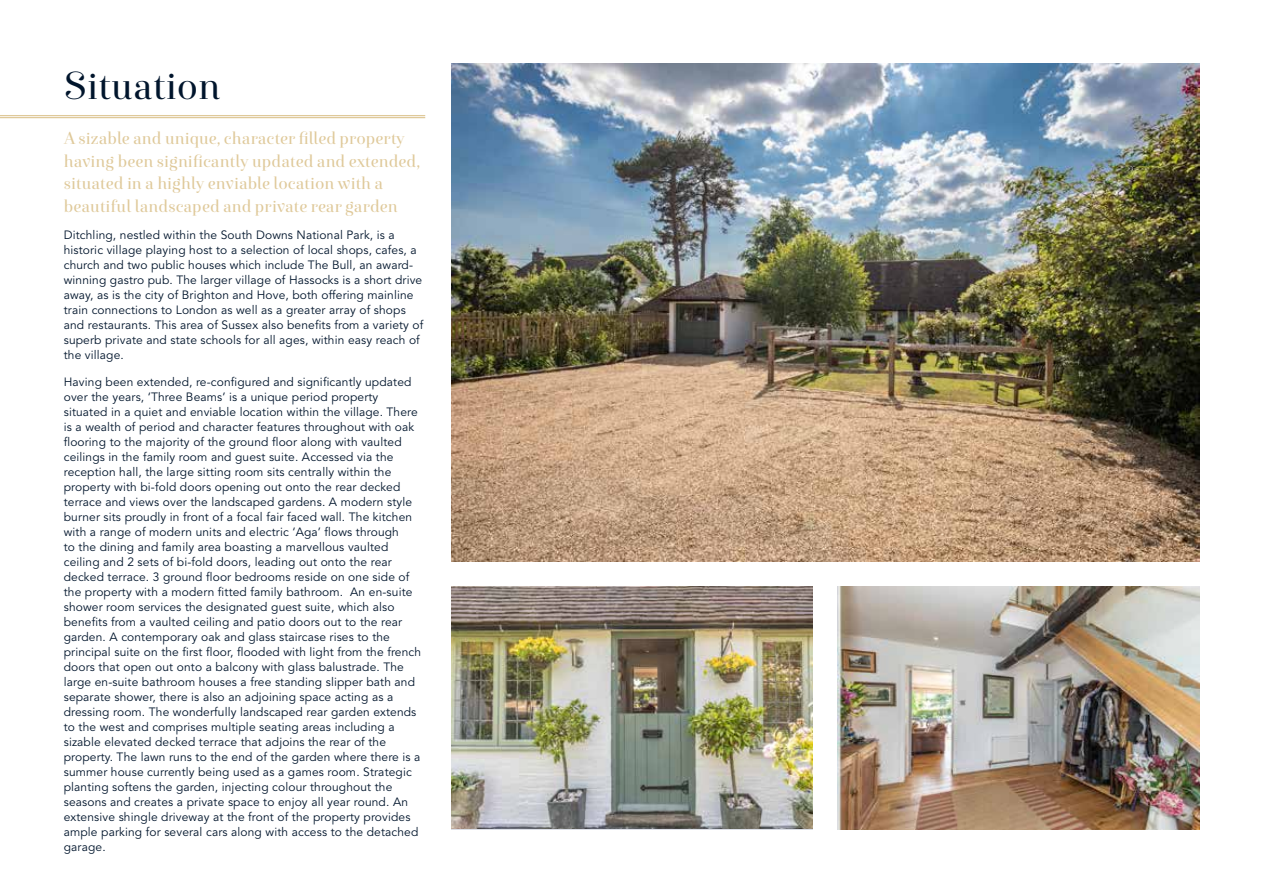
<style>
.page{position:relative;width:1263px;height:893px;background:#fff}
.page>*{position:absolute;margin:0;border:0;box-sizing:border-box;transform-origin:0 0}
.t1{font:39px "Exquise FY";color:#00152c}
.t2{font:17.25px/22.5px "Exquise FY";color:#dfc99a}
.t3{font:12px/15px "Avenir LT Std";letter-spacing:.01em;color:#00152c}
</style>
<div class="page">
<hr style="left:0;top:115px;width:425px;height:1px;background:#dfc99a">
<hr style="left:0;top:117px;width:425px;height:1px;background:#dfc99a">
<img style="left:451px;top:64px;width:748px;height:497px">
<img style="left:451px;top:587px;width:361px;height:242px">
<img style="left:838px;top:587px;width:361px;height:242px">
<h1 class="t1" style="left:64px;top:62px;width:159px">Situation</h1>
<h2 class="t2" style="left:64px;top:127px;width:358px">A sizable and unique, character filled property having been significantly updated and extended, situated in a highly enviable location with a beautiful landscaped and private rear garden</h2>
<p class="t3" style="left:64px;top:227px;width:361px">Ditchling, nestled within the South Downs National Park, is a historic village playing host to a selection of local shops, cafes, a church and two public houses which include The Bull, an award&shy;winning gastro pub. The larger village of Hassocks is a short drive away, as is the city of Brighton and Hove, both offering mainline train connections to London as well as a greater array of shops and restaurants. This area of Sussex also benefits from a variety of superb private and state schools for all ages, within easy reach of the village.</p>
<p class="t3" style="left:64px;top:374px;width:359px">Having been extended, re-configured and significantly updated over the years, ‘Three Beams’ is a unique period property situated in a quiet and enviable location within the village. There is a wealth of period and character features throughout with oak flooring to the majority of the ground floor along with vaulted ceilings in the family room and guest suite. Accessed via the reception hall, the large sitting room sits centrally within the property with bi-fold doors opening out onto the rear decked terrace and views over the landscaped gardens. A modern style burner sits proudly in front of a focal fair faced wall. The kitchen with a range of modern units and electric ‘Aga’ flows through<br>to the dining and family area boasting a marvellous vaulted ceiling and 2 sets of bi-fold doors, leading out onto the rear decked terrace. 3 ground floor bedrooms reside on one side of the property with a modern fitted family bathroom. An en-suite shower room services the designated guest suite, which also benefits from a vaulted ceiling and patio doors out to the rear garden. A contemporary oak and glass staircase rises to the principal suite on the first floor, flooded with light from the french doors that open out onto a balcony with glass balustrade. The large en-suite bathroom houses a free standing slipper bath and separate shower, there is also an adjoining space acting as a dressing room. The wonderfully landscaped rear garden extends to the west and comprises multiple seating areas including a sizable elevated decked terrace that adjoins the rear of the property. The lawn runs to the end of the garden where there is a summer house currently being used as a games room. Strategic planting softens the garden, injecting colour throughout the seasons and creates a private space to enjoy all year round. An extensive shingle driveway at the front of the property provides ample parking for several cars along with access to the detached garage.</p>
</div>
